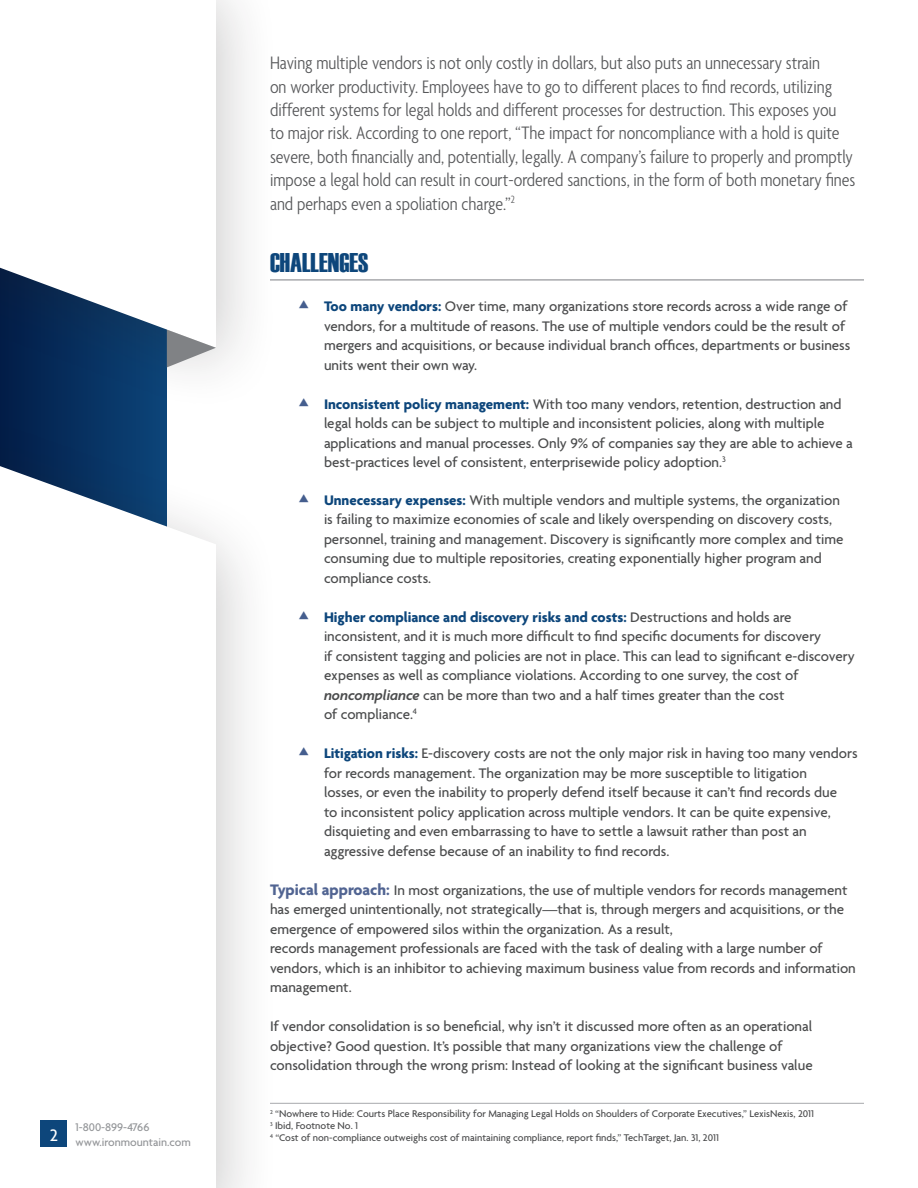
<style>
.page{position:relative;width:918px;height:1188px;background:#fff}
.page>*{position:absolute;margin:0;border:0;box-sizing:border-box;transform-origin:0 0}
.t1{font:27px "Haettenschweiler";color:#0d467b}
.t2{font:300 condensed 19.5px/23.4px "Agenda";color:#57585a}
.t3{font:500 18px "Agenda";color:#fff}
.t4{font:500 15px/19.5px "Agenda";color:#4b4c4d}
.t5{font:500 12px "Agenda";color:#939598}
.t6{font:500 10.5px/12px "Agenda";color:#4b4c4d}
.s1{font-weight:700;color:#0d467b}
.s2{font-weight:600;font-style:italic}
.s3{font-weight:700;font-size:16.5px;color:#516492}
</style>
<div class="page">
<div style="left:0;top:412px;width:281px;height:776px;background:#231f20;opacity:.25"></div>
<svg style="left:0;top:451px;width:216px;height:737px"></svg>
<div style="left:0;top:0;width:281px;height:416px;background:#231f20;opacity:.25"></div>
<svg style="left:0;top:0;width:216px;height:348px"></svg>
<svg style="left:167px;top:330px;width:49px;height:37px"></svg>
<div style="left:40px;top:1120px;width:28px;height:28px;background:#0d467b"></div>
<hr style="left:270px;top:279px;width:594px;height:2px;background:#a8a9ad">
<hr style="left:270px;top:1103px;width:594px;height:1px;background:#a8a9ad">
<p class="t3" style="left:50px;top:1124px;width:10px">2</p>
<p class="t5" style="left:76px;top:1120px;width:75px">1-800-899-4766</p>
<p class="t5" style="left:76px;top:1135px;width:117px">www.ironmountain.com</p>
<p class="t2" style="left:270px;top:51px;width:587px">Having multiple vendors is not only costly in dollars, but also puts an unnecessary strain<br>on worker productivity. Employees have to go to different places to find records, utilizing different systems for legal holds and different processes for destruction. This exposes you to major risk. According to one report, “The impact for noncompliance with a hold is quite severe, both financially and, potentially, legally. A company’s failure to properly and promptly impose a legal hold can result in court-ordered sanctions, in the form of both monetary fines and perhaps even a spoliation charge.”<sup>2</sup></p>
<p class="t1" style="left:270px;top:248px;width:100px">CHALLENGES</p>
<p class="t4" style="left:324px;top:296px;width:528px"><span class="s1">Too many vendors:</span> Over time, many organizations store records across a wide range of vendors, for a multitude of reasons. The use of multiple vendors could be the result of mergers and acquisitions, or because individual branch offices, departments or business units went their own way.</p>
<p class="t4" style="left:324px;top:394px;width:530px"><span class="s1">Inconsistent policy management:</span> With too many vendors, retention, destruction and legal holds can be subject to multiple and inconsistent policies, along with multiple applications and manual processes. Only 9% of companies say they are able to achieve a best-practices level of consistent, enterprisewide policy adoption.<sup>3</sup></p>
<p class="t4" style="left:324px;top:490px;width:521px"><span class="s1">Unnecessary expenses:</span> With multiple vendors and multiple systems, the organization is failing to maximize economies of scale and likely overspending on discovery costs, personnel, training and management. Discovery is significantly more complex and time consuming due to multiple repositories, creating exponentially higher program and compliance costs.</p>
<p class="t4" style="left:324px;top:607px;width:532px"><span class="s1">Higher compliance and discovery risks and costs:</span> Destructions and holds are inconsistent, and it is much more difficult to find specific documents for discovery<br>if consistent tagging and policies are not in place. This can lead to significant e-discovery expenses as well as compliance violations. According to one survey, the cost of <span class="s2">noncompliance</span> can be more than two and a half times greater than the cost<br>of compliance.<sup>4</sup></p>
<p class="t4" style="left:324px;top:743px;width:535px"><span class="s1">Litigation risks:</span> E-discovery costs are not the only major risk in having too many vendors for records management. The organization may be more susceptible to litigation<br>losses, or even the inability to properly defend itself because it can’t find records due<br>to inconsistent policy application across multiple vendors. It can be quite expensive, disquieting and even embarrassing to have to settle a lawsuit rather than post an aggressive defense because of an inability to find records.</p>
<p class="t4" style="left:270px;top:880px;width:587px"><span class="s3">Typical approach:</span> In most organizations, the use of multiple vendors for records management has emerged unintentionally, not strategically—that is, through mergers and acquisitions, or the emergence of empowered silos within the organization. As a result,<br>records management professionals are faced with the task of dealing with a large number of vendors, which is an inhibitor to achieving maximum business value from records and information management.</p>
<p class="t4" style="left:270px;top:1016px;width:544px">If vendor consolidation is so beneficial, why isn’t it discussed more often as an operational objective? Good question. It’s possible that many organizations view the challenge of consolidation through the wrong prism: Instead of looking at the significant business value</p>
<p class="t6" style="left:270px;top:1108px;width:545px"><sup>2</sup> “Nowhere to Hide: Courts Place Responsibility for Managing Legal Holds on Shoulders of Corporate Executives,” LexisNexis, 2011<br><sup>3</sup> Ibid, Footnote No. 1<br><sup>4</sup> “Cost of non-compliance outweighs cost of maintaining compliance, report finds,” TechTarget, Jan. 31, 2011</p>
</div>
